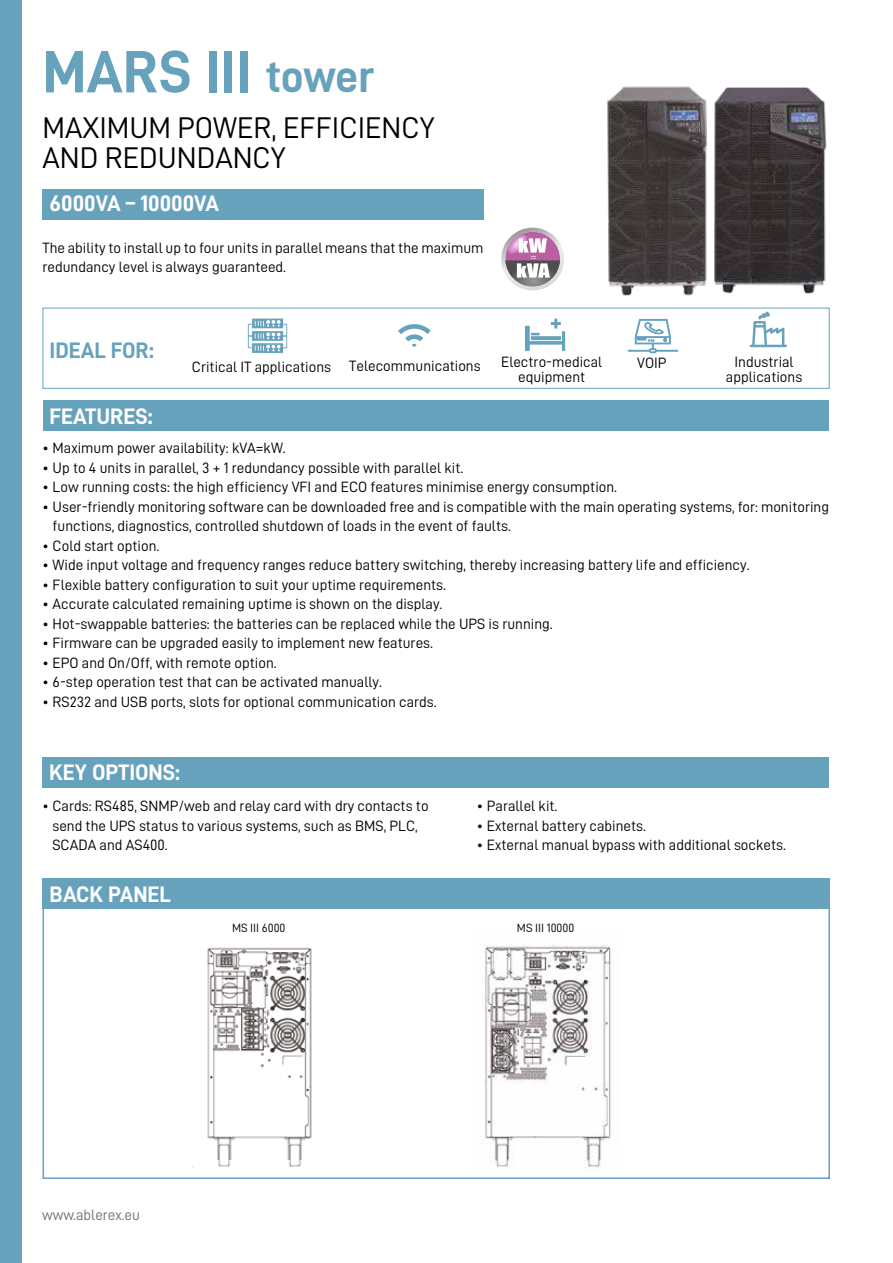
<style>
.page{position:relative;width:893px;height:1263px;background:#fff}
.page>*{position:absolute;margin:0;border:0;box-sizing:border-box;transform-origin:0 0}
.t1{font:60px "D DIN Bold";color:#67a2bd}
.t2{font:30px/30px "D DIN";color:#000}
.t3{font:22.5px "D DIN Bold";color:#fff}
.t4{font:22.5px "D DIN Bold";letter-spacing:-.005em;color:#67a2bd}
.t5{font:15px/19.5px "D DIN";color:#000}
.t6{font:15px "D DIN";color:#706f6f}
.t7{font:12px "D DIN";color:#000}
.s1{font-size:45px}
</style>
<div class="page">
<div style="left:43px;top:400px;width:785px;height:31px;background:#67a2bd"></div>
<svg style="left:750px;top:311px;width:37px;height:36px"></svg>
<div style="left:42px;top:757px;width:786px;height:30px;background:#67a2bd"></div>
<div style="left:43px;top:189px;width:441px;height:30px;background:#67a2bd"></div>
<div style="left:43px;top:878px;width:787px;height:31px;background:#67a2bd"></div>
<svg style="left:42px;top:880px;width:788px;height:299px"></svg>
<hr style="left:892px;top:43px;width:1px;height:30px;background:#67a2bd">
<div style="left:0;top:0;width:21px;height:1263px;background:#67a2bd"></div>
<div style="left:43px;top:308px;width:787px;height:81px;border:1px solid #67a2bd"></div>
<svg style="left:525px;top:319px;width:40px;height:32px"></svg>
<svg style="left:398px;top:324px;width:33px;height:23px"></svg>
<svg style="left:248px;top:319px;width:39px;height:34px"></svg>
<svg style="left:628px;top:319px;width:50px;height:34px"></svg>
<img style="left:472px;top:929px;width:148px;height:244px">
<svg style="left:501px;top:227px;width:63px;height:64px"></svg>
<img style="left:607px;top:86px;width:93px;height:210px">
<img style="left:700px;top:88px;width:127px;height:206px">
<img style="left:187px;top:938px;width:143px;height:235px">
<h1 class="t1" style="left:43px;top:38px;width:334px">MARS III <span class="s1">tower</span></h1>
<h2 class="t2" style="left:43px;top:112px;width:394px">MAXIMUM POWER, EFFICIENCY<br>AND REDUNDANCY</h2>
<h3 class="t3" style="left:50px;top:191px;width:171px">6000VA – 10000VA</h3>
<p class="t5" style="left:43px;top:237px;width:443px">The ability to install up to four units in parallel means that the maximum redundancy level is always guaranteed.</p>
<h3 class="t4" style="left:50px;top:337px;width:106px">IDEAL FOR:</h3>
<h3 class="t3" style="left:49px;top:404px;width:105px">FEATURES:</h3>
<p class="t5" style="left:501px;top:354px;width:103px;line-height:15px;text-align:center">Electro-medical equipment</p>
<p class="t5" style="left:192px;top:356px;width:290px">Critical IT applications Telecommunications</p>
<p class="t5" style="left:637px;top:353px;width:31px">VOIP</p>
<p class="t5" style="left:726px;top:354px;width:78px;line-height:15px;text-align:center">Industrial applications</p>
<p class="t5" style="left:42px;top:438px;width:245px">• Maximum power availability: kVA=kW.</p>
<p class="t5" style="left:42px;top:458px;width:422px">• Up to 4 units in parallel, 3 + 1 redundancy possible with parallel kit.</p>
<p class="t5" style="left:42px;top:477px;width:576px">• Low running costs: the high efficiency VFI and ECO features minimise energy consumption.</p>
<p class="t5" style="left:53px;top:497px;width:778px;text-indent:-10px">• User-friendly monitoring software can be downloaded free and is compatible with the main operating systems, for: monitoring functions, diagnostics, controlled shutdown of loads in the event of faults.</p>
<p class="t5" style="left:42px;top:536px;width:119px">• Cold start option.</p>
<p class="t5" style="left:42px;top:555px;width:709px">• Wide input voltage and frequency ranges reduce battery switching, thereby increasing battery life and efficiency.</p>
<p class="t5" style="left:42px;top:575px;width:405px">• Flexible battery configuration to suit your uptime requirements.</p>
<p class="t5" style="left:42px;top:594px;width:402px">• Accurate calculated remaining uptime is shown on the display.</p>
<p class="t5" style="left:42px;top:614px;width:512px">• Hot-swappable batteries: the batteries can be replaced while the UPS is running.</p>
<p class="t5" style="left:42px;top:633px;width:392px">• Firmware can be upgraded easily to implement new features.</p>
<p class="t5" style="left:42px;top:653px;width:236px">• EPO and On/Off, with remote option.</p>
<p class="t5" style="left:42px;top:672px;width:341px">• 6-step operation test that can be activated manually.</p>
<p class="t5" style="left:42px;top:692px;width:396px">• RS232 and USB ports, slots for optional communication cards.</p>
<h3 class="t3" style="left:49px;top:760px;width:132px">KEY OPTIONS:</h3>
<p class="t5" style="left:52px;top:796px;width:378px;text-indent:-10px">• Cards: RS485, SNMP/web and relay card with dry contacts to send the UPS status to various systems, such as BMS, PLC,<br>SCADA and AS400.</p>
<h3 class="t3" style="left:50px;top:882px;width:123px">BACK PANEL</h3>
<p class="t5" style="left:477px;top:796px;width:82px">• Parallel kit.</p>
<p class="t5" style="left:477px;top:816px;width:171px">• External battery cabinets.</p>
<p class="t5" style="left:477px;top:835px;width:311px">• External manual bypass with additional sockets.</p>
<p class="t7" style="left:232px;top:921px;width:55px">MS III 6000</p>
<p class="t7" style="left:517px;top:921px;width:59px">MS III 10000</p>
<p class="t6" style="left:42px;top:1207px;width:99px">www.ablerex.eu</p>
</div>
